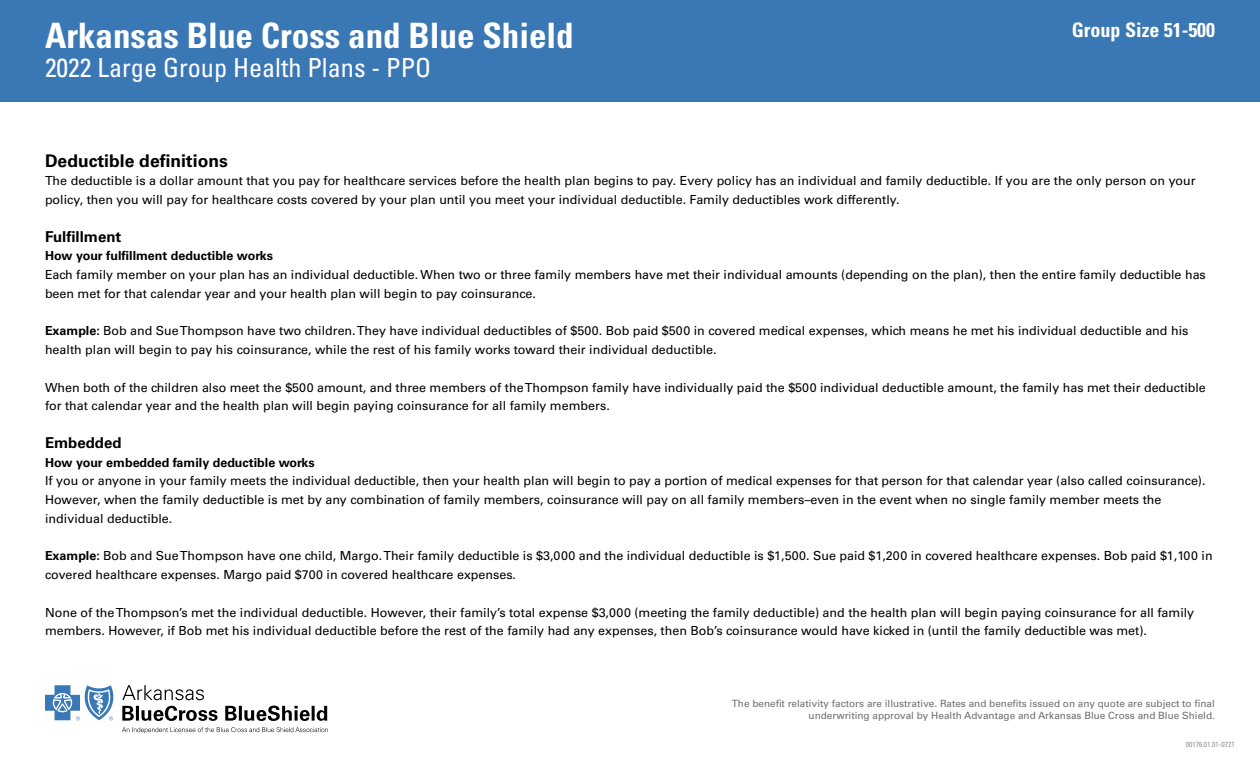
<style>
.page{position:relative;width:1260px;height:765px;background:#fff}
.page>*{position:absolute;margin:0;border:0;box-sizing:border-box;transform-origin:0 0}
.t1{font:700 condensed 35px "Univers LT Std";color:#fff}
.t2{font:condensed 26.25px "Univers LT Std";color:#fff}
.t3{font:700 condensed 20px "Univers LT Std";color:#fff}
.t4{font:700 17.5px "Univers LT Std";color:#000}
.t5{font:700 15px "Univers LT Std";color:#000}
.t6{font:12.5px/18.8px "Univers LT Std";color:#000}
.t7{font:700 12.5px "Univers LT Std";color:#000}
.t8{font:10px/12px "Univers LT Std";color:#6d6e71;text-align:right}
.t9{font:condensed 7.5px "Univers LT Std";color:#939598}
.s1{font-weight:700}
</style>
<div class="page">
<div style="left:0;top:0;width:1260px;height:102px;background:#3a77b5"></div>
<svg style="left:45px;top:685px;width:282px;height:36px"></svg>
<svg style="left:122px;top:727px;width:206px;height:6px"></svg>
<h1 class="t1" style="left:45px;top:14px;width:530px">Arkansas Blue Cross and Blue Shield</h1>
<h2 class="t2" style="left:45px;top:51px;width:388px">2022 Large Group Health Plans - PPO</h2>
<h3 class="t3" style="left:1072px;top:18px;width:145px">Group Size 51-500</h3>
<p class="t4" style="left:45px;top:150px;width:184px">Deductible definitions</p>
<p class="t6" style="left:45px;top:172px;width:1152px">The deductible is a dollar amount that you pay for healthcare services before the health plan begins to pay. Every policy has an individual and family deductible. If you are the only person on your policy, then you will pay for healthcare costs covered by your plan until you meet your individual deductible. Family deductibles work differently.</p>
<p class="t5" style="left:45px;top:227px;width:78px">Fulfillment</p>
<p class="t7" style="left:45px;top:248px;width:229px">How your fulfillment deductible works</p>
<p class="t6" style="left:45px;top:265px;width:1162px">Each family member on your plan has an individual deductible. When two or three family members have met their individual amounts (depending on the plan), then the entire family deductible has been met for that calendar year and your health plan will begin to pay coinsurance.</p>
<p class="t6" style="left:45px;top:322px;width:1145px"><span class="s1">Example:</span> Bob and Sue Thompson have two children. They have individual deductibles of $500. Bob paid $500 in covered medical expenses, which means he met his individual deductible and his</p>
<p class="t6" style="left:45px;top:340px;width:673px">health plan will begin to pay his coinsurance, while the rest of his family works toward their individual deductible.</p>
<p class="t6" style="left:45px;top:378px;width:1162px">When both of the children also meet the $500 amount, and three members of the Thompson family have individually paid the $500 individual deductible amount, the family has met their deductible</p>
<p class="t6" style="left:45px;top:397px;width:566px">for that calendar year and the health plan will begin paying coinsurance for all family members.</p>
<p class="t5" style="left:45px;top:434px;width:78px">Embedded</p>
<p class="t7" style="left:45px;top:455px;width:271px">How your embedded family deductible works</p>
<p class="t6" style="left:45px;top:472px;width:1162px">If you or anyone in your family meets the individual deductible, then your health plan will begin to pay a portion of medical expenses for that person for that calendar year (also called coinsurance).<br>However, when the family deductible is met by any combination of family members, coinsurance will pay on all family members–even in the event when no single family member meets the individual deductible.</p>
<p class="t6" style="left:45px;top:547px;width:1169px"><span class="s1">Example:</span> Bob and Sue Thompson have one child, Margo. Their family deductible is $3,000 and the individual deductible is $1,500. Sue paid $1,200 in covered healthcare expenses. Bob paid $1,100 in</p>
<p class="t6" style="left:45px;top:565px;width:473px">covered healthcare expenses. Margo paid $700 in covered healthcare expenses.</p>
<p class="t6" style="left:45px;top:603px;width:1151px">None of the Thompson’s met the individual deductible. However, their family’s total expense $3,000 (meeting the family deductible) and the health plan will begin paying coinsurance for all family</p>
<p class="t6" style="left:45px;top:622px;width:1104px">members. However, if Bob met his individual deductible before the rest of the family had any expenses, then Bob’s coinsurance would have kicked in (until the family deductible was met).</p>
<p class="t8" style="left:732px;top:697px;width:485px">The benefit relativity factors are illustrative. Rates and benefits issued on any quote are subject to final underwriting approval by Health Advantage and Arkansas Blue Cross and Blue Shield.</p>
<p class="t9" style="left:1186px;top:739px;width:51px">00176.01.01-0721</p>
</div>
